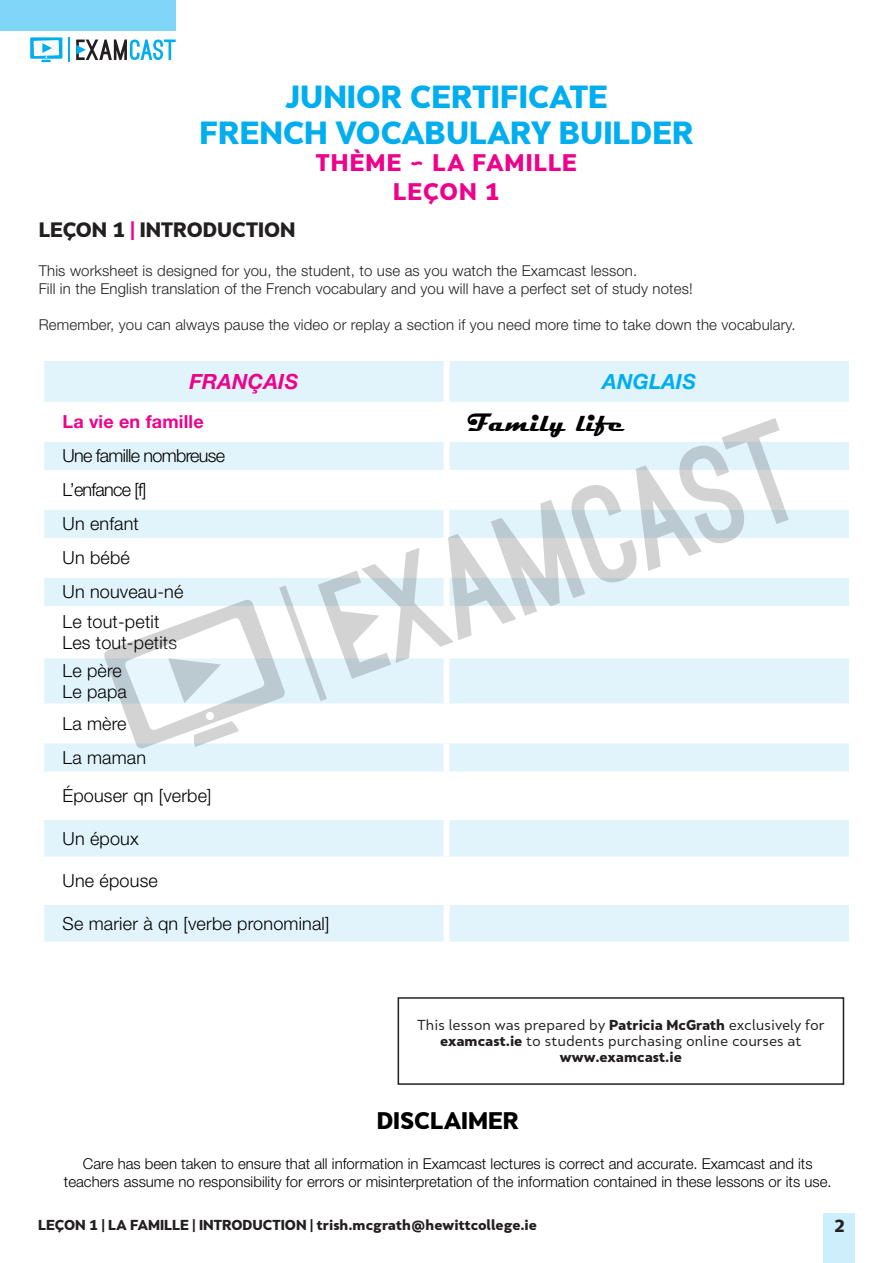
<style>
.page{position:relative;width:893px;height:1263px;background:#fff}
.page>*{position:absolute;margin:0;border:0;box-sizing:border-box;transform-origin:0 0}
.t1{font:900 30px "Skola Sans";color:#00aeef}
.t2{font:700 25.5px "Magneto";letter-spacing:.01em;color:#000}
.t3{font:900 22.5px "Skola Sans";letter-spacing:.05em;color:#ed028c}
.t4{font:900 22.5px "Skola Sans";color:#000}
.t5{font:italic 700 21px "Helvetica Neue LT Std";letter-spacing:.01em;color:#ed028c}
.t6{font:italic 700 21px "Helvetica Neue LT Std";letter-spacing:.01em;color:#00aeef}
.t7{font:900 19.5px "Skola Sans";color:#231f20}
.t8{font:300 18px "Helvetica Neue LT Std";letter-spacing:.01em;color:#000}
.t9{font:300 18px "Helvetica Neue LT Std";letter-spacing:-.04em;color:#000}
.t10{font:700 18px "Helvetica Neue LT Std";letter-spacing:.01em;color:#ed028c}
.t11{font:900 16.5px "Skola Sans";color:#231f20}
.t12{font:300 15px "Helvetica Neue LT Std";letter-spacing:.01em;color:#231f20}
.t13{font:300 15px "Helvetica Neue LT Std";color:#000}
.t14{font:13.5px "Skola Sans";color:#231f20}
.t15{font:900 13.5px "Skola Sans";color:#231f20}
.s1{color:#ed028c}
.s2{font-weight:900}
</style>
<div class="page">
<svg style="left:44px;top:361px;width:805px;height:580px;fill:#e1f4fc"></svg>
<div style="left:444px;top:361px;width:6px;height:41px;background:#fff"></div>
<div style="left:38px;top:402px;width:409px;height:6px;background:#fff"></div>
<div style="left:447px;top:402px;width:408px;height:6px;background:#fff"></div>
<div style="left:444px;top:408px;width:6px;height:28px;background:#fff"></div>
<div style="left:38px;top:436px;width:409px;height:6px;background:#fff"></div>
<div style="left:447px;top:436px;width:408px;height:6px;background:#fff"></div>
<div style="left:38px;top:470px;width:409px;height:6px;background:#fff"></div>
<div style="left:447px;top:470px;width:408px;height:6px;background:#fff"></div>
<div style="left:38px;top:504px;width:409px;height:6px;background:#fff"></div>
<div style="left:447px;top:504px;width:408px;height:6px;background:#fff"></div>
<div style="left:38px;top:538px;width:409px;height:6px;background:#fff"></div>
<div style="left:447px;top:538px;width:408px;height:6px;background:#fff"></div>
<div style="left:38px;top:572px;width:409px;height:6px;background:#fff"></div>
<div style="left:447px;top:572px;width:408px;height:6px;background:#fff"></div>
<div style="left:38px;top:606px;width:409px;height:6px;background:#fff"></div>
<div style="left:447px;top:606px;width:408px;height:6px;background:#fff"></div>
<div style="left:38px;top:652px;width:409px;height:6px;background:#fff"></div>
<div style="left:447px;top:652px;width:408px;height:6px;background:#fff"></div>
<div style="left:38px;top:703px;width:409px;height:6px;background:#fff"></div>
<div style="left:447px;top:703px;width:408px;height:6px;background:#fff"></div>
<div style="left:38px;top:737px;width:409px;height:6px;background:#fff"></div>
<div style="left:447px;top:737px;width:408px;height:6px;background:#fff"></div>
<div style="left:444px;top:743px;width:6px;height:28px;background:#fff"></div>
<div style="left:38px;top:771px;width:409px;height:6px;background:#fff"></div>
<div style="left:447px;top:771px;width:408px;height:6px;background:#fff"></div>
<div style="left:444px;top:777px;width:6px;height:37px;background:#fff"></div>
<div style="left:38px;top:814px;width:409px;height:6px;background:#fff"></div>
<div style="left:447px;top:814px;width:408px;height:6px;background:#fff"></div>
<div style="left:444px;top:820px;width:6px;height:36px;background:#fff"></div>
<div style="left:38px;top:856px;width:409px;height:6px;background:#fff"></div>
<div style="left:447px;top:856px;width:408px;height:6px;background:#fff"></div>
<div style="left:444px;top:862px;width:6px;height:37px;background:#fff"></div>
<div style="left:38px;top:899px;width:409px;height:6px;background:#fff"></div>
<div style="left:447px;top:899px;width:408px;height:6px;background:#fff"></div>
<div style="left:444px;top:905px;width:6px;height:36px;background:#fff"></div>
<svg style="left:103px;top:418px;width:686px;height:331px"></svg>
<div style="left:823px;top:1213px;width:32px;height:50px;background:#cdeffb"></div>
<svg style="left:69px;top:37px;width:1px;height:25px"></svg>
<svg style="left:76px;top:39px;width:100px;height:21px"></svg>
<div style="left:30px;top:37px;width:32px;height:22px;background:#00aeef"></div>
<svg style="left:34px;top:40px;width:25px;height:22px"></svg>
<div style="left:0;top:0;width:176px;height:31px;background:#80d6f7"></div>
<div style="left:398px;top:997px;width:446px;height:88px;border:2px solid #231f20"></div>
<p class="t1" style="left:285px;top:78px;width:324px">JUNIOR CERTIFICATE</p>
<p class="t1" style="left:200px;top:114px;width:495px">FRENCH VOCABULARY BUILDER</p>
<p class="t3" style="left:316px;top:148px;width:263px">THÈME ~ LA FAMILLE</p>
<p class="t3" style="left:393px;top:177px;width:108px">LEÇON 1</p>
<p class="t7" style="left:39px;top:217px;width:258px">LEÇON 1 <span class="s1">|</span> INTRODUCTION</p>
<p class="t12" style="left:39px;top:262px;width:600px">This worksheet is designed for you, the student, to use as you watch the Examcast lesson.</p>
<p class="t12" style="left:39px;top:280px;width:655px">Fill in the English translation of the French vocabulary and you will have a perfect set of study notes!</p>
<p class="t12" style="left:39px;top:316px;width:758px">Remember, you can always pause the video or replay a section if you need more time to take down the vocabulary.</p>
<p class="t5" style="left:190px;top:368px;width:110px">FRANÇAIS</p>
<p class="t6" style="left:603px;top:368px;width:95px">ANGLAIS</p>
<p class="t10" style="left:63px;top:411px;width:143px">La vie en famille</p>
<p class="t2" style="left:468px;top:408px;width:158px">Family life</p>
<p class="t9" style="left:63px;top:445px;width:164px">Une famille nombreuse</p>
<p class="t9" style="left:63px;top:479px;width:85px">L’enfance [f]</p>
<p class="t8" style="left:63px;top:513px;width:78px">Un enfant</p>
<p class="t8" style="left:63px;top:547px;width:69px">Un bébé</p>
<p class="t8" style="left:63px;top:581px;width:122px">Un nouveau-né</p>
<p class="t8" style="left:63px;top:610px;width:98px">Le tout-petit</p>
<p class="t8" style="left:63px;top:632px;width:116px">Les tout-petits</p>
<p class="t8" style="left:63px;top:659px;width:61px">Le père</p>
<p class="t8" style="left:63px;top:681px;width:66px">Le papa</p>
<p class="t8" style="left:63px;top:712px;width:66px">La mère</p>
<p class="t8" style="left:63px;top:746px;width:85px">La maman</p>
<p class="t8" style="left:63px;top:785px;width:151px">Épouser qn [verbe]</p>
<p class="t8" style="left:63px;top:827px;width:78px">Un époux</p>
<p class="t8" style="left:63px;top:870px;width:97px">Une épouse</p>
<p class="t8" style="left:63px;top:912px;width:268px">Se marier à qn [verbe pronominal]</p>
<p class="t14" style="left:417px;top:1017px;width:409px">This lesson was prepared by <span class="s2">Patricia McGrath</span> exclusively for</p>
<p class="t14" style="left:440px;top:1033px;width:363px"><span class="s2">examcast.ie</span> to students purchasing online courses at</p>
<p class="t15" style="left:560px;top:1049px;width:124px">www.examcast.ie</p>
<p class="t4" style="left:377px;top:1107px;width:144px">DISCLAIMER</p>
<p class="t13" style="left:83px;top:1154px;width:731px">Care has been taken to ensure that all information in Examcast lectures is correct and accurate. Examcast and its</p>
<p class="t13" style="left:64px;top:1172px;width:769px">teachers assume no responsibility for errors or misinterpretation of the information contained in these lessons or its use.</p>
<p class="t15" style="left:38px;top:1217px;width:500px">LEÇON 1 | LA FAMILLE | INTRODUCTION | trish.mcgrath@hewittcollege.ie</p>
<p class="t11" style="left:834px;top:1215px;width:12px">2</p>
</div>
